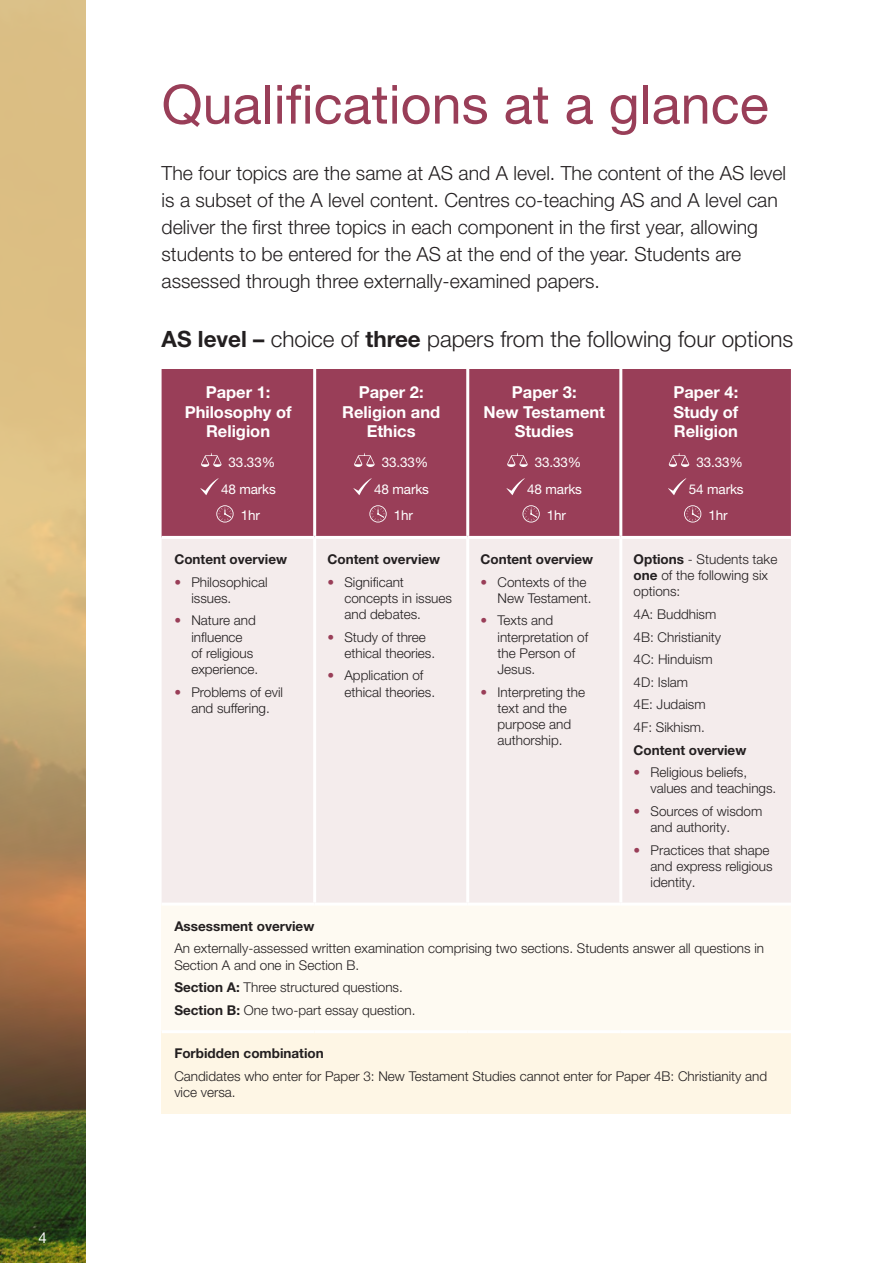
<style>
.page{position:relative;width:893px;height:1263px;background:#fff}
.page>*{position:absolute;margin:0;border:0;box-sizing:border-box;transform-origin:0 0}
.body{font:54px "Helvetica Neue LT Pro";color:#993e58}
.body-2{font:300 22.5px "Helvetica Neue LT Pro";color:#231f20}
.body-3{font:300 19.5px/27px "Helvetica Neue LT Pro";color:#231f20}
.t1{font:700 16.5px/19.8px "Helvetica Neue LT Pro";color:#fff;text-align:center}
.t2{font:15px "Helvetica Neue LT Pro";color:#fff}
.t3{font:300 13.5px/16.2px "Helvetica Neue LT Pro";color:#231f20}
.t4{font:700 13.5px "Helvetica Neue LT Pro";color:#231f20}
.t5{font:13.5px "Helvetica Neue LT Pro";letter-spacing:-.01em;color:#fff}
.s1{font-weight:700}
.s2{font-family:"Helvetica Neue";color:#993e58}
</style>
<div class="page">
<svg style="left:0;top:0;width:85px;height:1263px;background:#b59a66"></svg>
<div style="left:162px;top:369px;width:629px;height:167px;background:#993e58"></div>
<div style="left:162px;top:539px;width:629px;height:363px;background:#f4ecec"></div>
<div style="left:162px;top:904px;width:629px;height:128px;background:#fefaf2"></div>
<div style="left:162px;top:1032px;width:629px;height:82px;background:#fef6e5"></div>
<hr style="left:313px;top:369px;width:3px;height:167px;background:#fff">
<hr style="left:466px;top:369px;width:3px;height:167px;background:#fff">
<hr style="left:619px;top:369px;width:3px;height:167px;background:#fff">
<hr style="left:313px;top:539px;width:3px;height:363px;background:#fff">
<hr style="left:466px;top:539px;width:3px;height:363px;background:#fff">
<hr style="left:619px;top:539px;width:3px;height:363px;background:#fff">
<hr style="left:162px;top:902px;width:153px;height:3px;background:#fff">
<hr style="left:315px;top:902px;width:153px;height:3px;background:#fff">
<hr style="left:468px;top:902px;width:153px;height:3px;background:#fff">
<hr style="left:621px;top:902px;width:170px;height:3px;background:#fff">
<hr style="left:162px;top:1030px;width:153px;height:3px;background:#fff">
<hr style="left:315px;top:1030px;width:153px;height:3px;background:#fff">
<hr style="left:468px;top:1030px;width:153px;height:3px;background:#fff">
<hr style="left:621px;top:1030px;width:170px;height:3px;background:#fff">
<svg style="left:201px;top:453px;width:21px;height:14px"></svg>
<svg style="left:200px;top:478px;width:19px;height:17px"></svg>
<svg style="left:216px;top:505px;width:18px;height:18px"></svg>
<svg style="left:354px;top:453px;width:21px;height:14px"></svg>
<svg style="left:353px;top:478px;width:19px;height:17px"></svg>
<svg style="left:369px;top:505px;width:18px;height:18px"></svg>
<svg style="left:507px;top:453px;width:21px;height:14px"></svg>
<svg style="left:506px;top:478px;width:19px;height:17px"></svg>
<svg style="left:522px;top:505px;width:18px;height:18px"></svg>
<svg style="left:668px;top:453px;width:21px;height:14px"></svg>
<svg style="left:668px;top:478px;width:18px;height:17px"></svg>
<svg style="left:684px;top:505px;width:17px;height:18px"></svg>
<p class="t2" style="left:38px;top:1228px;width:10px">4</p>
<p class="body" style="left:162px;top:71px;width:609px">Qualifications at a glance</p>
<p class="body-3" style="left:162px;top:159px;width:626px">The four topics are the same at AS and A level. The content of the AS level is a subset of the A level content. Centres co-teaching AS and A level can deliver the first three topics in each component in the first year, allowing students to be entered for the AS at the end of the year. Students are assessed through three externally-examined papers.</p>
<p class="body-2" style="left:162px;top:325px;width:633px"><span class="s1">AS level –</span> choice of <span class="s1">three</span> papers from the following four options</p>
<p class="t1" style="left:185px;top:381px;width:108px">Paper 1:<br>Philosophy of<br>Religion</p>
<p class="t5" style="left:229px;top:454px;width:48px">33.33%</p>
<p class="t5" style="left:221px;top:481px;width:56px">48 marks</p>
<p class="t5" style="left:241px;top:507px;width:21px">1hr</p>
<p class="t4" style="left:174px;top:551px;width:114px">Content overview</p>
<p class="t3" style="left:191px;top:573px;width:78px;text-indent:-17px"><span class="s2">•</span> Philosophical issues.</p>
<p class="t3" style="left:191px;top:612px;width:69px;text-indent:-17px"><span class="s2">•</span> Nature and influence<br>of religious experience.</p>
<p class="t3" style="left:174px;top:683px;width:110px;text-align:center"><span class="s2">•</span> Problems of evil and suffering.</p>
<p class="t1" style="left:342px;top:381px;width:100px">Paper 2:<br>Religion and<br>Ethics</p>
<p class="t5" style="left:382px;top:454px;width:48px">33.33%</p>
<p class="t5" style="left:374px;top:481px;width:56px">48 marks</p>
<p class="t5" style="left:394px;top:507px;width:21px">1hr</p>
<p class="t4" style="left:327px;top:551px;width:114px">Content overview</p>
<p class="t3" style="left:344px;top:573px;width:109px;text-indent:-17px"><span class="s2">•</span> Significant concepts in issues and debates.</p>
<p class="t3" style="left:344px;top:628px;width:92px;text-indent:-17px"><span class="s2">•</span> Study of three ethical theories.</p>
<p class="t3" style="left:344px;top:667px;width:92px;text-indent:-17px"><span class="s2">•</span> Application of ethical theories.</p>
<p class="t1" style="left:483px;top:381px;width:123px">Paper 3:<br>New Testament<br>Studies</p>
<p class="t5" style="left:535px;top:454px;width:48px">33.33%</p>
<p class="t5" style="left:527px;top:481px;width:56px">48 marks</p>
<p class="t5" style="left:547px;top:507px;width:21px">1hr</p>
<p class="t4" style="left:480px;top:551px;width:114px">Content overview</p>
<p class="t3" style="left:497px;top:573px;width:96px;text-indent:-17px"><span class="s2">•</span> Contexts of the<br>New Testament.</p>
<p class="t3" style="left:497px;top:612px;width:92px;text-indent:-17px"><span class="s2">•</span> Texts and interpretation of the Person of<br>Jesus.</p>
<p class="t3" style="left:480px;top:683px;width:106px;text-align:center"><span class="s2">•</span> Interpreting the text and the purpose and authorship.</p>
<p class="t1" style="left:673px;top:381px;width:67px;text-align:justify">Paper 4:<br>Study of Religion</p>
<p class="t5" style="left:696px;top:454px;width:48px">33.33%</p>
<p class="t5" style="left:689px;top:481px;width:56px">54 marks</p>
<p class="t5" style="left:708px;top:507px;width:21px">1hr</p>
<p class="t3" style="left:634px;top:551px;width:145px"><span class="s1">Options</span> - Students take <span class="s1">one</span> of the following six options:</p>
<p class="t3" style="left:634px;top:606px;width:84px">4A: Buddhism</p>
<p class="t3" style="left:634px;top:628px;width:89px">4B: Christianity</p>
<p class="t3" style="left:634px;top:651px;width:81px">4C: Hinduism</p>
<p class="t3" style="left:634px;top:674px;width:56px">4D: Islam</p>
<p class="t3" style="left:634px;top:696px;width:74px">4E: Judaism</p>
<p class="t3" style="left:634px;top:719px;width:73px">4F: Sikhism.</p>
<p class="t4" style="left:634px;top:741px;width:114px">Content overview</p>
<p class="t3" style="left:651px;top:764px;width:127px;text-indent:-17px"><span class="s2">•</span> Religious beliefs, values and teachings.</p>
<p class="t3" style="left:651px;top:803px;width:113px;text-indent:-17px"><span class="s2">•</span> Sources of wisdom and authority.</p>
<p class="t3" style="left:651px;top:841px;width:124px;text-indent:-17px"><span class="s2">•</span> Practices that shape and express religious identity.</p>
<p class="t4" style="left:174px;top:917px;width:141px">Assessment overview</p>
<p class="t3" style="left:174px;top:940px;width:591px">An externally-assessed written examination comprising two sections. Students answer all questions in<br>Section A and one in Section B.</p>
<p class="t3" style="left:174px;top:979px;width:230px"><span class="s1">Section A:</span> Three structured questions.</p>
<p class="t3" style="left:174px;top:1001px;width:243px"><span class="s1">Section B:</span> One two-part essay question.</p>
<p class="t4" style="left:174px;top:1045px;width:151px">Forbidden combination</p>
<p class="t3" style="left:174px;top:1068px;width:594px">Candidates who enter for Paper 3: New Testament Studies cannot enter for Paper 4B: Christianity and vice versa.</p>
</div>
